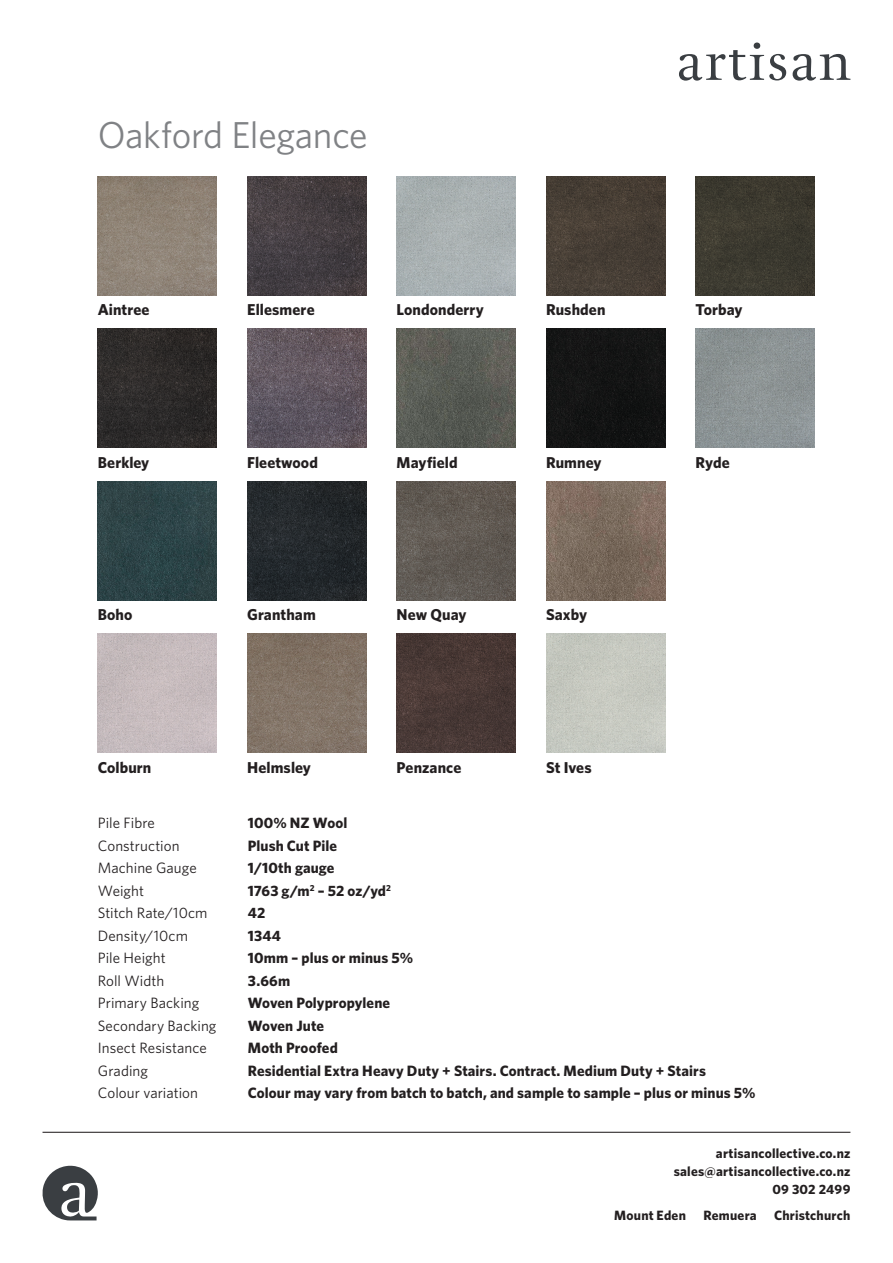
<style>
.page{position:relative;width:893px;height:1263px;background:#fff}
.page>*{position:absolute;margin:0;border:0;box-sizing:border-box;transform-origin:0 0}
.t1{font:37.5px "Whitney";letter-spacing:-.01em;color:#808285}
.t2{font:700 15.75px "Whitney";letter-spacing:.005em;color:#231f20}
.t3{font:700 15px "Whitney";letter-spacing:.005em;color:#231f20}
.t4{font:15px "Whitney";letter-spacing:.005em;color:#231f20}
.t5{font:700 13.5px/18px "Whitney";letter-spacing:.015em;color:#231f20;text-align:right}
</style>
<div class="page">
<svg style="left:42px;top:1166px;width:56px;height:54px"></svg>
<svg style="left:793px;top:54px;width:57px;height:27px"></svg>
<svg style="left:679px;top:43px;width:107px;height:38px"></svg>
<hr style="left:43px;top:1132px;width:807px;height:1px;background:#231f20">
<img style="left:695px;top:176px;width:119px;height:119px">
<img style="left:695px;top:329px;width:119px;height:119px">
<img style="left:98px;top:176px;width:119px;height:119px">
<img style="left:98px;top:329px;width:119px;height:119px">
<img style="left:98px;top:481px;width:119px;height:119px">
<img style="left:98px;top:634px;width:119px;height:119px">
<img style="left:247px;top:176px;width:119px;height:119px">
<img style="left:247px;top:329px;width:119px;height:119px">
<img style="left:247px;top:481px;width:119px;height:119px">
<img style="left:247px;top:634px;width:119px;height:119px">
<img style="left:397px;top:176px;width:119px;height:119px">
<img style="left:397px;top:329px;width:119px;height:119px">
<img style="left:397px;top:481px;width:119px;height:119px">
<img style="left:397px;top:634px;width:119px;height:119px">
<img style="left:546px;top:176px;width:119px;height:119px">
<div style="left:546px;top:329px;width:119px;height:119px;background:#141415"></div>
<img style="left:546px;top:481px;width:119px;height:119px">
<img style="left:546px;top:634px;width:119px;height:119px">
<h1 class="t1" style="left:98px;top:113px;width:271px">Oakford Elegance</h1>
<p class="t2" style="left:98px;top:300px;width:53px">Aintree</p>
<p class="t2" style="left:247px;top:300px;width:69px">Ellesmere</p>
<p class="t2" style="left:397px;top:300px;width:89px">Londonderry</p>
<p class="t2" style="left:546px;top:300px;width:61px">Rushden</p>
<p class="t2" style="left:695px;top:300px;width:49px">Torbay</p>
<p class="t2" style="left:98px;top:452px;width:53px">Berkley</p>
<p class="t2" style="left:247px;top:452px;width:72px">Fleetwood</p>
<p class="t2" style="left:397px;top:452px;width:62px">Mayfield</p>
<p class="t2" style="left:546px;top:452px;width:57px">Rumney</p>
<p class="t2" style="left:695px;top:452px;width:36px">Ryde</p>
<p class="t2" style="left:98px;top:605px;width:36px">Boho</p>
<p class="t2" style="left:247px;top:605px;width:70px">Grantham</p>
<p class="t2" style="left:397px;top:605px;width:72px">New Quay</p>
<p class="t2" style="left:546px;top:605px;width:43px">Saxby</p>
<p class="t2" style="left:98px;top:758px;width:55px">Colburn</p>
<p class="t2" style="left:247px;top:758px;width:65px">Helmsley</p>
<p class="t2" style="left:397px;top:758px;width:66px">Penzance</p>
<p class="t2" style="left:546px;top:758px;width:47px">St Ives</p>
<p class="t4" style="left:98px;top:814px;width:59px">Pile Fibre</p>
<p class="t3" style="left:248px;top:814px;width:101px">100% NZ Wool</p>
<p class="t4" style="left:98px;top:837px;width:83px">Construction</p>
<p class="t3" style="left:248px;top:836px;width:91px">Plush Cut Pile</p>
<p class="t4" style="left:98px;top:859px;width:100px">Machine Gauge</p>
<p class="t3" style="left:248px;top:859px;width:88px">1/10th gauge</p>
<p class="t4" style="left:98px;top:882px;width:48px">Weight</p>
<p class="t3" style="left:248px;top:881px;width:145px">1763 g/m<sup>2</sup> – 52 oz/yd<sup>2</sup></p>
<p class="t4" style="left:98px;top:904px;width:111px">Stitch Rate/10cm</p>
<p class="t3" style="left:248px;top:904px;width:19px">42</p>
<p class="t4" style="left:98px;top:927px;width:92px">Density/10cm</p>
<p class="t3" style="left:248px;top:926px;width:35px">1344</p>
<p class="t4" style="left:98px;top:949px;width:69px">Pile Height</p>
<p class="t3" style="left:248px;top:949px;width:167px">10mm – plus or minus 5%</p>
<p class="t4" style="left:98px;top:972px;width:68px">Roll Width</p>
<p class="t3" style="left:248px;top:971px;width:44px">3.66m</p>
<p class="t4" style="left:98px;top:994px;width:103px">Primary Backing</p>
<p class="t3" style="left:248px;top:994px;width:144px">Woven Polypropylene</p>
<p class="t4" style="left:98px;top:1017px;width:120px">Secondary Backing</p>
<p class="t3" style="left:248px;top:1016px;width:78px">Woven Jute</p>
<p class="t4" style="left:98px;top:1039px;width:110px">Insect Resistance</p>
<p class="t3" style="left:248px;top:1039px;width:92px">Moth Proofed</p>
<p class="t4" style="left:98px;top:1062px;width:52px">Grading</p>
<p class="t3" style="left:248px;top:1061px;width:460px">Residential Extra Heavy Duty + Stairs. Contract. Medium Duty + Stairs</p>
<p class="t4" style="left:98px;top:1084px;width:102px">Colour variation</p>
<p class="t3" style="left:248px;top:1084px;width:509px">Colour may vary from batch to batch, and sample to sample – plus or minus 5%</p>
<p class="t5" style="left:674px;top:1144px;width:178px">artisancollective.co.nz sales@artisancollective.co.nz<br>09 302 2499</p>
<p class="t5" style="left:614px;top:1206px;width:73px">Mount Eden</p>
<p class="t5" style="left:703px;top:1206px;width:55px">Remuera</p>
<p class="t5" style="left:774px;top:1206px;width:78px">Christchurch</p>
</div>
